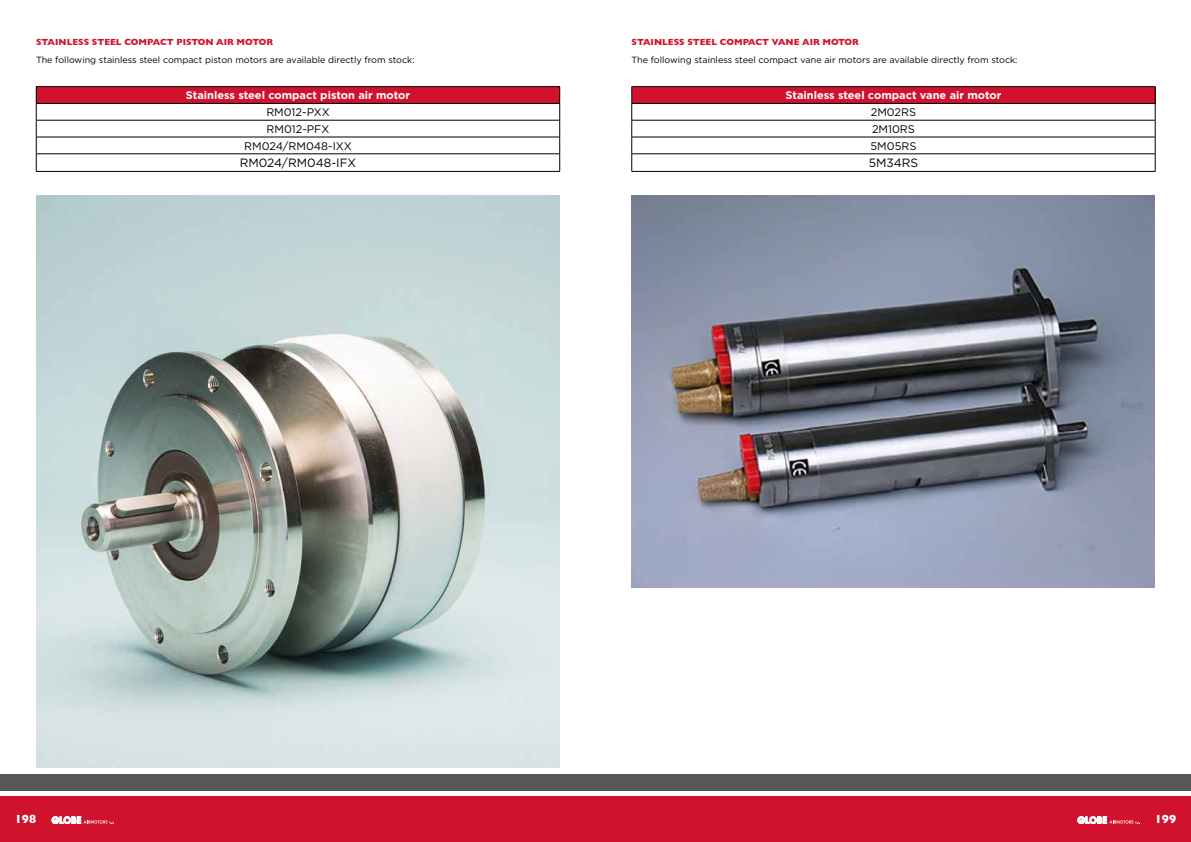
<style>
.page{position:relative;width:1191px;height:842px;background:#fff}
.page>*{position:absolute;margin:0;border:0;box-sizing:border-box;transform-origin:0 0}
.t1{font:12px "Gotham";color:#000}
.t2{font:700 12px "Gill Sans";color:#fff}
.t3{font:700 11px "Gotham";color:#fff}
.t4{font:11px/16.8px "Gotham";color:#000;text-align:center}
.t5{font:9px "Gotham";color:#000}
.t6{font:700 9px "Gill Sans";color:#d0122d}
</style>
<div class="page">
<div style="left:0;top:796px;width:1191px;height:46px;background:#d0122d"></div>
<div style="left:0;top:774px;width:1191px;height:16px;background:#575756"></div>
<svg style="left:52px;top:816px;width:62px;height:8px"></svg>
<svg style="left:1077px;top:816px;width:63px;height:8px"></svg>
<div style="left:36px;top:87px;width:524px;height:16px;background:#d0122d"></div>
<hr style="left:36px;top:86px;width:524px;height:1px;background:#000">
<hr style="left:36px;top:103px;width:524px;height:1px;background:#000">
<hr style="left:36px;top:120px;width:524px;height:1px;background:#000">
<svg style="left:36px;top:87px;width:1px;height:84px"></svg>
<svg style="left:559px;top:87px;width:1px;height:84px"></svg>
<hr style="left:36px;top:137px;width:524px;height:1px;background:#000">
<hr style="left:36px;top:154px;width:524px;height:1px;background:#000">
<hr style="left:36px;top:171px;width:524px;height:1px;background:#000">
<img style="left:36px;top:195px;width:523px;height:572px">
<div style="left:632px;top:87px;width:523px;height:16px;background:#d0122d"></div>
<hr style="left:631px;top:86px;width:524px;height:1px;background:#000">
<hr style="left:631px;top:103px;width:524px;height:1px;background:#000">
<hr style="left:631px;top:120px;width:524px;height:1px;background:#000">
<svg style="left:631px;top:87px;width:1px;height:84px"></svg>
<svg style="left:1155px;top:87px;width:1px;height:84px"></svg>
<hr style="left:631px;top:137px;width:524px;height:1px;background:#000">
<hr style="left:631px;top:154px;width:524px;height:1px;background:#000">
<hr style="left:631px;top:171px;width:524px;height:1px;background:#000">
<img style="left:631px;top:195px;width:524px;height:393px">
<p class="t6" style="left:36px;top:35px;width:239px">STAINLESS STEEL COMPACT PISTON AIR MOTOR</p>
<p class="t5" style="left:36px;top:54px;width:380px">The following stainless steel compact piston motors are available directly from stock:</p>
<p class="t3" style="left:186px;top:88px;width:226px">Stainless steel compact piston air motor</p>
<p class="t4" style="left:244px;top:104px;width:109px">RM012-PXX<br>RM012-PFX<br>RM024/RM048-IXX</p>
<h1 class="t1" style="left:240px;top:155px;width:118px">RM024/RM048-IFX</h1>
<p class="t6" style="left:631px;top:35px;width:229px">STAINLESS STEEL COMPACT VANE AIR MOTOR</p>
<p class="t5" style="left:631px;top:54px;width:387px">The following stainless steel compact vane air motors are available directly from stock:</p>
<p class="t3" style="left:785px;top:88px;width:217px">Stainless steel compact vane air motor</p>
<p class="t4" style="left:870px;top:104px;width:47px;text-align:left">2M02RS<br>2M10RS<br>5M05RS</p>
<h1 class="t1" style="left:868px;top:155px;width:51px">5M34RS</h1>
<h1 class="t2" style="left:15px;top:809px;width:23px">198</h1>
<h1 class="t2" style="left:1154px;top:809px;width:23px">199</h1>
</div>
